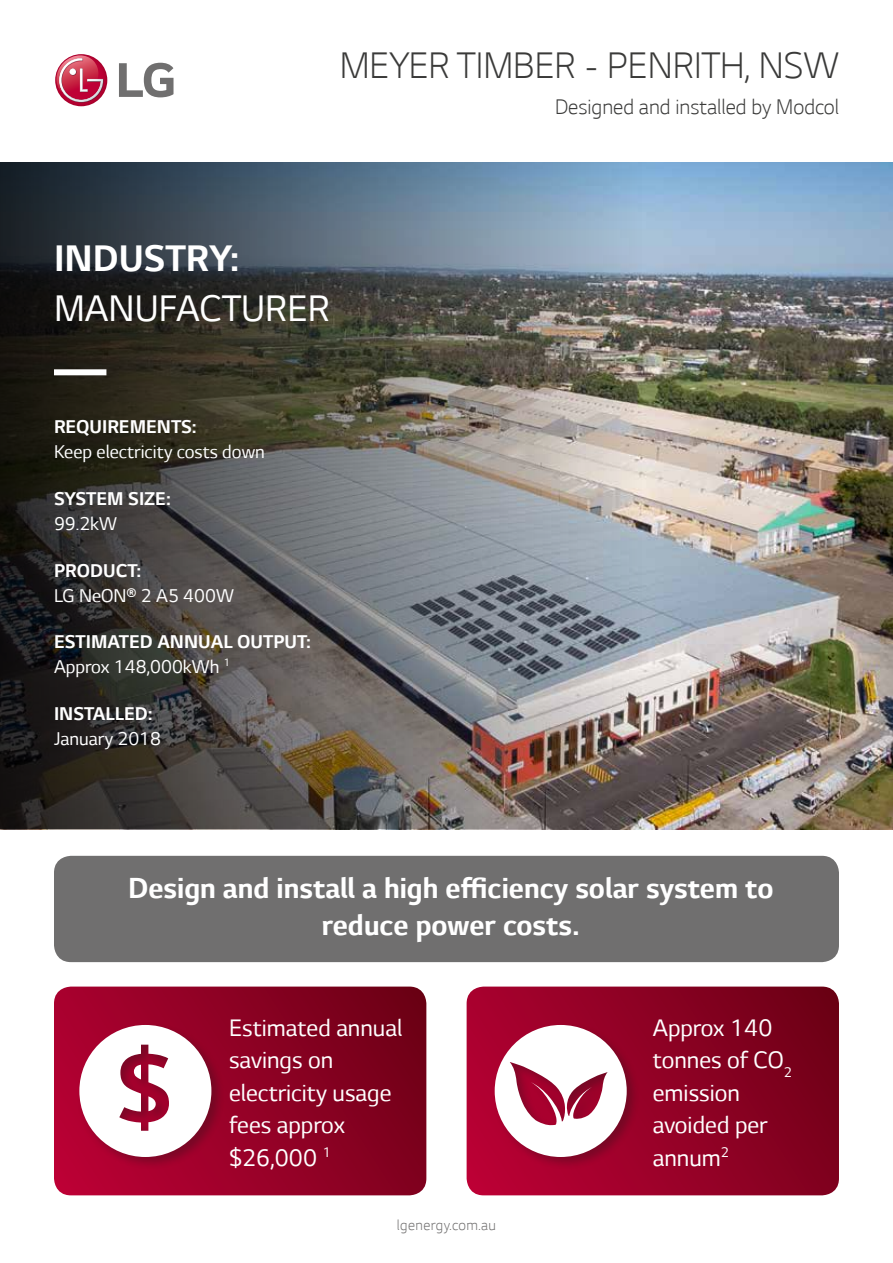
<style>
.page{position:relative;width:893px;height:1263px;background:#fff}
.page>*{position:absolute;margin:0;border:0;box-sizing:border-box;transform-origin:0 0}
.t1{font:300 42px "LG Smart";color:#3a3a39}
.t2{font:42px "LG Smart";color:#fff}
.t3{font:700 42px "LG Smart";color:#fff}
.t4{font:700 33px/37.5px "LG Smart";color:#fff;text-align:center}
.t5{font:27.15px/32.5px "LG Smart";color:#fff}
.t6{font:300 24px "LG Smart";color:#3a3a39}
.t7{font:700 21px/25.2px "LG Smart";color:#fff}
.t8{font:21px "LG Smart";color:#fff}
.t9{font:300 16.5px "LG Smart";letter-spacing:.025em;color:#706f6f}
.s1{font-weight:400}
</style>
<div class="page">
<img style="left:642px;top:162px;width:251px;height:667px">
<svg style="left:119px;top:63px;width:55px;height:34px"></svg>
<svg style="left:55px;top:54px;width:52px;height:52px"></svg>
<svg style="left:55px;top:55px;width:49px;height:48px"></svg>
<img style="left:0;top:162px;width:642px;height:667px">
<div style="left:54px;top:369px;width:52px;height:6px;background:#fff"></div>
<svg style="left:54px;top:986px;width:372px;height:209px;background:#8e0225"></svg>
<div style="left:54px;top:856px;width:785px;height:106px;background:#706f6f;border-radius:17px"></div>
<svg style="left:467px;top:986px;width:372px;height:209px;background:#8e0225"></svg>
<div style="left:492px;top:1022px;width:148px;height:148px;background:#181716;opacity:.3"></div>
<svg style="left:495px;top:1025px;width:132px;height:132px"></svg>
<div style="left:76px;top:1022px;width:149px;height:148px;background:#181716;opacity:.3"></div>
<svg style="left:79px;top:1025px;width:132px;height:132px"></svg>
<h1 class="t1" style="left:340px;top:43px;width:501px">MEYER TIMBER - PENRITH, NSW</h1>
<p class="t6" style="left:555px;top:94px;width:285px">Designed and installed by Modcol</p>
<h1 class="t3" style="left:54px;top:235px;width:187px">INDUSTRY:</h1>
<h1 class="t2" style="left:54px;top:286px;width:277px">MANUFACTURER</h1>
<p class="t7" style="left:54px;top:415px;width:144px">REQUIREMENTS:</p>
<p class="t8" style="left:54px;top:441px;width:212px">Keep electricity costs down</p>
<p class="t7" style="left:54px;top:486px;width:119px">SYSTEM SIZE:</p>
<p class="t8" style="left:54px;top:512px;width:65px">99.2kW</p>
<p class="t7" style="left:54px;top:558px;width:89px">PRODUCT:</p>
<p class="t8" style="left:54px;top:584px;width:181px">LG NeON® 2 A5 400W</p>
<p class="t7" style="left:54px;top:630px;width:259px">ESTIMATED ANNUAL OUTPUT:<br><span class="s1">Approx 148,000kWh</span> <sup>1</sup></p>
<p class="t7" style="left:54px;top:701px;width:100px">INSTALLED:</p>
<p class="t8" style="left:54px;top:727px;width:109px">January 2018</p>
<p class="t4" style="left:128px;top:870px;width:647px">Design and install a high efficiency solar system to reduce power costs.</p>
<p class="t5" style="left:229px;top:1011px;width:175px">Estimated annual savings on electricity usage fees approx $26,000 <sup>1</sup></p>
<p class="t5" style="left:653px;top:1011px;width:141px">Approx 140 tonnes of CO<sub>2 </sub>emission avoided per annum<sup>2</sup></p>
<p class="t9" style="left:397px;top:1216px;width:101px">lgenergy.com.au</p>
</div>
